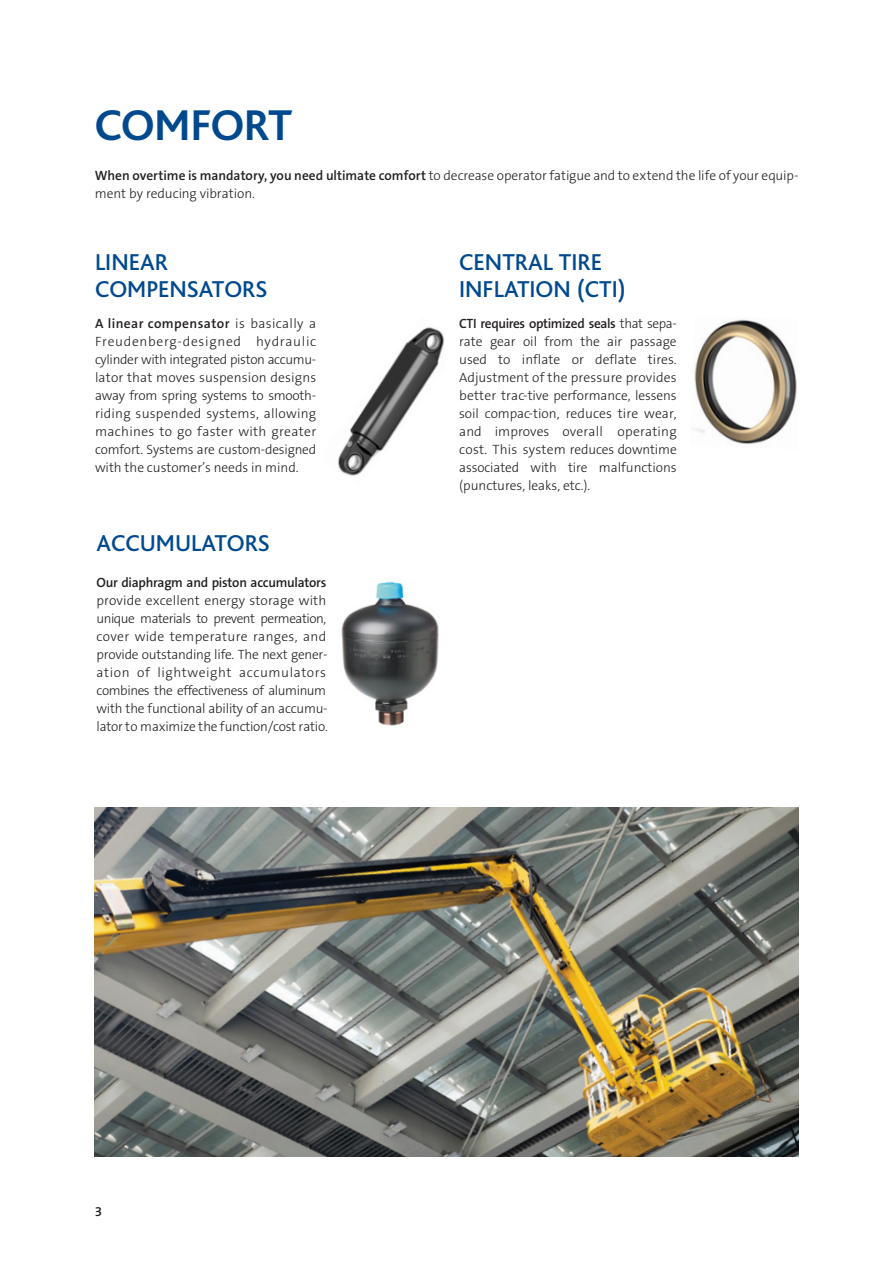
<style>
.page{position:relative;width:893px;height:1263px;background:#fff}
.page>*{position:absolute;margin:0;border:0;box-sizing:border-box;transform-origin:0 0}
.Headline_BLUE{font:700 45px "Bliss";letter-spacing:-.01em;color:#01498e}
.Copy_TEXT{font:500 24px/27px "Bliss";color:#01498e}
.Copy_TEXT-2{font:300 13.5px/18px "The Sans B3";letter-spacing:-.01em;color:#231f20}
.t1{font:600 13.5px "The Sans B6";letter-spacing:-.02em;color:#231f20}
.t2{font:600 13.5px "The Sans B6";letter-spacing:.03em;color:#231f20}
.s1{font-family:"The Sans B6";font-weight:600}
.s2{font-family:"The Sans B3";font-weight:300}
</style>
<div class="page">
<img style="left:94px;top:808px;width:704px;height:349px">
<img style="left:341px;top:581px;width:98px;height:145px">
<img style="left:338px;top:327px;width:106px;height:149px">
<img style="left:693px;top:319px;width:104px;height:125px">
<p class="Headline_BLUE" style="left:95px;top:102px;width:199px">COMFORT</p>
<p class="Copy_TEXT-2" style="left:95px;top:167px;width:705px"><span class="s1">When overtime is mandatory, you need ultimate comfort</span> to decrease operator fatigue and to extend the life of your equip&shy;ment by reducing vibration.</p>
<h2 class="Copy_TEXT" style="left:95px;top:249px;width:174px">LINEAR<br>COMPENSATORS</h2>
<p class="t2" style="left:95px;top:317px;width:223px">A linear compensator <span class="s2">is basically a</span></p>
<p class="Copy_TEXT-2" style="left:95px;top:333px;width:223px;text-align:justify">Freudenberg-designed hydraulic cylinder with integrated piston accumu&shy;lator that moves suspension designs away from spring systems to smooth&shy;riding suspended systems, allowing machines to go faster with greater comfort. Systems are custom-designed with the customer’s needs in mind.</p>
<h2 class="Copy_TEXT" style="left:97px;top:531px;width:175px">ACCUMULATORS</h2>
<p class="t1" style="left:97px;top:576px;width:231px">Our diaphragm and piston accumulators</p>
<p class="Copy_TEXT-2" style="left:97px;top:592px;width:233px">provide excellent energy storage with unique materials to prevent permeation, cover wide temperature ranges, and provide outstanding life. The next gener&shy;ation of lightweight accumulators combines the effectiveness of aluminum with the functional ability of an accumu&shy;lator to maximize the function/cost ratio.</p>
<p class="Copy_TEXT" style="left:459px;top:249px;width:168px">CENTRAL TIRE<br>INFLATION (CTI)</p>
<p class="Copy_TEXT-2" style="left:459px;top:315px;width:219px;text-align:justify"><span class="s1">CTI requires optimized seals</span> that sepa&shy;rate gear oil from the air passage used to inflate or deflate tires.<br>Adjustment of the pressure provides better trac-tive performance, lessens soil compac-tion, reduces tire wear, and improves overall operating cost. This system reduces downtime associated with tire malfunctions (punctures, leaks, etc.).</p>
<p class="t1" style="left:95px;top:1204px;width:9px">3</p>
</div>
